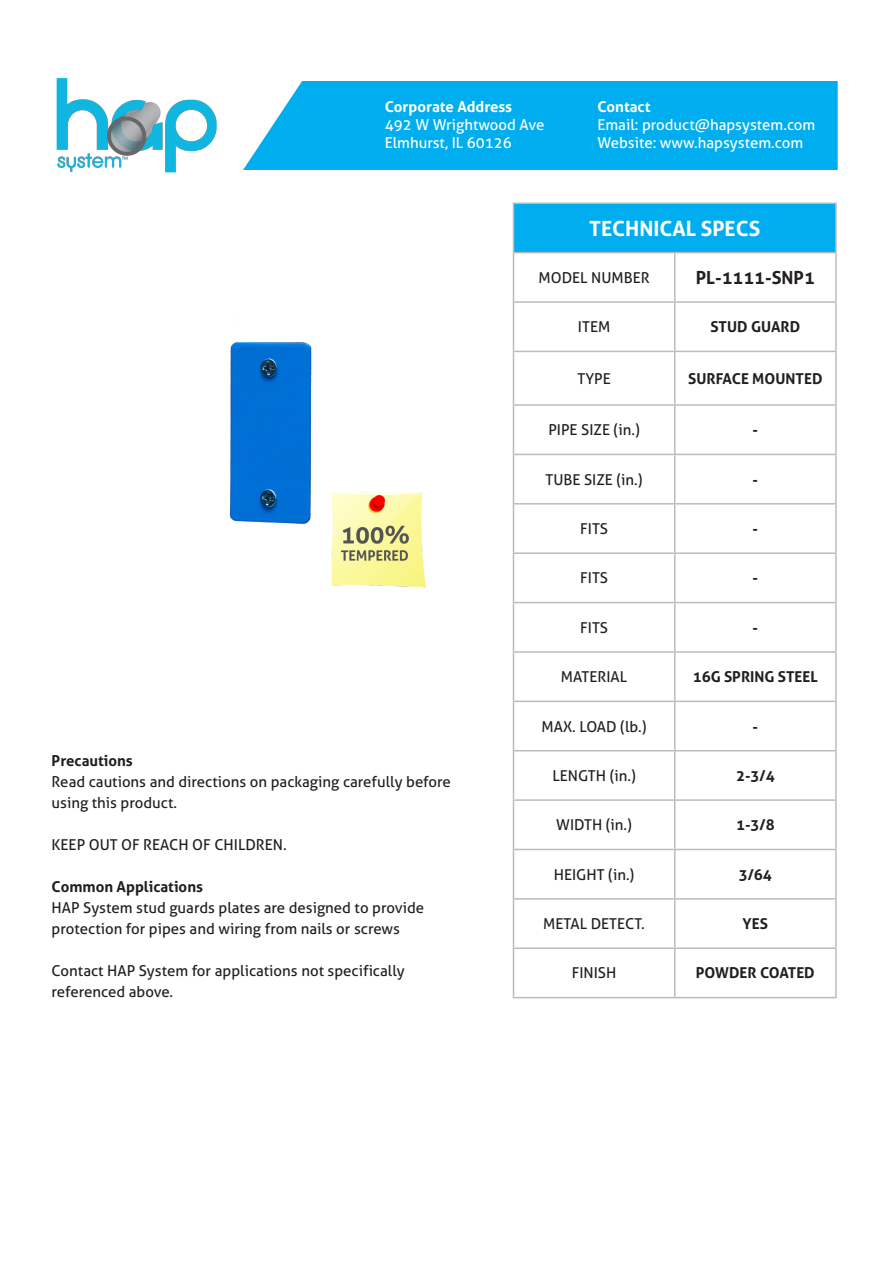
<style>
.page{position:relative;width:893px;height:1263px;background:#fff}
.page>*{position:absolute;margin:0;border:0;box-sizing:border-box;transform-origin:0 0}
.t1{font:700 21px "Aller";color:#fff}
.t2{font:700 18px "Aller";color:#231f20}
.t3{font:15px/21px "Aller";color:#231f20}
.t4{font:700 15px "Aller";color:#231f20}
.t5{font:15px "Aller";color:#fff}
.t6{font:700 15px "Aller";color:#fff}
</style>
<div class="page">
<div style="left:243px;top:81px;width:595px;height:89px;background:#00aeef"></div>
<img style="left:56px;top:78px;width:161px;height:95px">
<div style="left:513px;top:203px;width:323px;height:50px;background:#00aeef"></div>
<svg style="left:514px;top:253px;width:321px;height:744px"></svg>
<hr style="left:513px;top:203px;width:162px;height:1px;background:#bdbcbc">
<hr style="left:513px;top:204px;width:1px;height:48px;background:#bdbcbc">
<hr style="left:675px;top:203px;width:162px;height:1px;background:#bdbcbc">
<hr style="left:835px;top:204px;width:2px;height:48px;background:#bdbcbc">
<hr style="left:513px;top:252px;width:162px;height:1px;background:#bdbcbc">
<hr style="left:513px;top:253px;width:1px;height:48px;background:#bdbcbc">
<hr style="left:675px;top:252px;width:162px;height:1px;background:#bdbcbc">
<hr style="left:674px;top:253px;width:1px;height:48px;background:#bdbcbc">
<hr style="left:835px;top:253px;width:2px;height:48px;background:#bdbcbc">
<hr style="left:513px;top:301px;width:162px;height:2px;background:#bdbcbc">
<hr style="left:513px;top:303px;width:1px;height:48px;background:#bdbcbc">
<hr style="left:675px;top:301px;width:162px;height:2px;background:#bdbcbc">
<hr style="left:674px;top:303px;width:1px;height:48px;background:#bdbcbc">
<hr style="left:835px;top:303px;width:2px;height:48px;background:#bdbcbc">
<hr style="left:513px;top:351px;width:162px;height:1px;background:#bdbcbc">
<hr style="left:513px;top:352px;width:1px;height:52px;background:#bdbcbc">
<hr style="left:675px;top:351px;width:162px;height:1px;background:#bdbcbc">
<hr style="left:674px;top:352px;width:1px;height:52px;background:#bdbcbc">
<hr style="left:835px;top:352px;width:2px;height:52px;background:#bdbcbc">
<hr style="left:513px;top:404px;width:162px;height:2px;background:#bdbcbc">
<hr style="left:513px;top:406px;width:1px;height:48px;background:#bdbcbc">
<hr style="left:675px;top:404px;width:162px;height:2px;background:#bdbcbc">
<hr style="left:674px;top:406px;width:1px;height:48px;background:#bdbcbc">
<hr style="left:835px;top:406px;width:2px;height:48px;background:#bdbcbc">
<hr style="left:513px;top:454px;width:162px;height:1px;background:#bdbcbc">
<hr style="left:513px;top:455px;width:1px;height:48px;background:#bdbcbc">
<hr style="left:675px;top:454px;width:162px;height:1px;background:#bdbcbc">
<hr style="left:674px;top:455px;width:1px;height:48px;background:#bdbcbc">
<hr style="left:835px;top:455px;width:2px;height:48px;background:#bdbcbc">
<hr style="left:513px;top:503px;width:162px;height:2px;background:#bdbcbc">
<hr style="left:513px;top:504px;width:1px;height:48px;background:#bdbcbc">
<hr style="left:675px;top:503px;width:162px;height:2px;background:#bdbcbc">
<hr style="left:674px;top:504px;width:1px;height:48px;background:#bdbcbc">
<hr style="left:835px;top:504px;width:2px;height:48px;background:#bdbcbc">
<hr style="left:513px;top:552px;width:162px;height:2px;background:#bdbcbc">
<hr style="left:513px;top:554px;width:1px;height:48px;background:#bdbcbc">
<hr style="left:675px;top:552px;width:162px;height:2px;background:#bdbcbc">
<hr style="left:674px;top:554px;width:1px;height:48px;background:#bdbcbc">
<hr style="left:835px;top:554px;width:2px;height:48px;background:#bdbcbc">
<hr style="left:513px;top:602px;width:162px;height:1px;background:#bdbcbc">
<hr style="left:513px;top:603px;width:1px;height:48px;background:#bdbcbc">
<hr style="left:675px;top:602px;width:162px;height:1px;background:#bdbcbc">
<hr style="left:674px;top:603px;width:1px;height:48px;background:#bdbcbc">
<hr style="left:835px;top:603px;width:2px;height:48px;background:#bdbcbc">
<hr style="left:513px;top:651px;width:162px;height:2px;background:#bdbcbc">
<hr style="left:513px;top:653px;width:1px;height:48px;background:#bdbcbc">
<hr style="left:675px;top:651px;width:162px;height:2px;background:#bdbcbc">
<hr style="left:674px;top:653px;width:1px;height:48px;background:#bdbcbc">
<hr style="left:835px;top:653px;width:2px;height:48px;background:#bdbcbc">
<hr style="left:513px;top:701px;width:162px;height:1px;background:#bdbcbc">
<hr style="left:513px;top:702px;width:1px;height:48px;background:#bdbcbc">
<hr style="left:675px;top:701px;width:162px;height:1px;background:#bdbcbc">
<hr style="left:674px;top:702px;width:1px;height:48px;background:#bdbcbc">
<hr style="left:835px;top:702px;width:2px;height:48px;background:#bdbcbc">
<hr style="left:513px;top:750px;width:162px;height:1px;background:#bdbcbc">
<hr style="left:513px;top:751px;width:1px;height:48px;background:#bdbcbc">
<hr style="left:675px;top:750px;width:162px;height:1px;background:#bdbcbc">
<hr style="left:674px;top:751px;width:1px;height:48px;background:#bdbcbc">
<hr style="left:835px;top:751px;width:2px;height:48px;background:#bdbcbc">
<hr style="left:513px;top:799px;width:162px;height:2px;background:#bdbcbc">
<hr style="left:513px;top:801px;width:1px;height:48px;background:#bdbcbc">
<hr style="left:675px;top:799px;width:162px;height:2px;background:#bdbcbc">
<hr style="left:674px;top:801px;width:1px;height:48px;background:#bdbcbc">
<hr style="left:835px;top:801px;width:2px;height:48px;background:#bdbcbc">
<hr style="left:513px;top:849px;width:162px;height:1px;background:#bdbcbc">
<hr style="left:513px;top:850px;width:1px;height:48px;background:#bdbcbc">
<hr style="left:675px;top:849px;width:162px;height:1px;background:#bdbcbc">
<hr style="left:674px;top:850px;width:1px;height:48px;background:#bdbcbc">
<hr style="left:835px;top:850px;width:2px;height:48px;background:#bdbcbc">
<hr style="left:513px;top:898px;width:162px;height:2px;background:#bdbcbc">
<hr style="left:513px;top:899px;width:1px;height:48px;background:#bdbcbc">
<hr style="left:675px;top:898px;width:162px;height:2px;background:#bdbcbc">
<hr style="left:674px;top:899px;width:1px;height:48px;background:#bdbcbc">
<hr style="left:835px;top:899px;width:2px;height:48px;background:#bdbcbc">
<hr style="left:513px;top:947px;width:162px;height:2px;background:#bdbcbc">
<hr style="left:513px;top:949px;width:1px;height:48px;background:#bdbcbc">
<hr style="left:675px;top:947px;width:162px;height:2px;background:#bdbcbc">
<hr style="left:674px;top:949px;width:1px;height:48px;background:#bdbcbc">
<hr style="left:835px;top:949px;width:2px;height:48px;background:#bdbcbc">
<hr style="left:513px;top:997px;width:162px;height:1px;background:#bdbcbc">
<hr style="left:675px;top:997px;width:162px;height:1px;background:#bdbcbc">
<img style="left:230px;top:342px;width:196px;height:246px">
<img style="left:331px;top:493px;width:94px;height:94px">
<p class="t6" style="left:385px;top:98px;width:129px">Corporate Address</p>
<p class="t5" style="left:385px;top:116px;width:161px">492 W Wrightwood Ave</p>
<p class="t5" style="left:385px;top:134px;width:129px">Elmhurst, IL 60126</p>
<p class="t6" style="left:597px;top:98px;width:55px">Contact</p>
<p class="t5" style="left:597px;top:116px;width:219px">Email: product@hapsystem.com</p>
<p class="t5" style="left:597px;top:134px;width:207px">Website: www.hapsystem.com</p>
<p class="t4" style="left:52px;top:751px;width:83px">Precautions</p>
<p class="t3" style="left:52px;top:771px;width:401px">Read cautions and directions on packaging carefully before using this product.</p>
<p class="t3" style="left:52px;top:834px;width:237px">KEEP OUT OF REACH OF CHILDREN.</p>
<p class="t4" style="left:52px;top:877px;width:153px">Common Applications</p>
<p class="t3" style="left:52px;top:897px;width:374px">HAP System stud guards plates are designed to provide protection for pipes and wiring from nails or screws</p>
<p class="t3" style="left:52px;top:960px;width:355px">Contact HAP System for applications not specifically</p>
<p class="t3" style="left:52px;top:981px;width:123px">referenced above.</p>
<p class="t1" style="left:589px;top:215px;width:173px">TECHNICAL SPECS</p>
<p class="t3" style="left:538px;top:267px;width:113px">MODEL NUMBER</p>
<p class="t2" style="left:696px;top:266px;width:121px">PL-1111-SNP1</p>
<p class="t3" style="left:578px;top:316px;width:34px">ITEM</p>
<p class="t4" style="left:710px;top:318px;width:91px">STUD GUARD</p>
<p class="t3" style="left:577px;top:368px;width:35px">TYPE</p>
<p class="t4" style="left:688px;top:369px;width:136px">SURFACE MOUNTED</p>
<p class="t3" style="left:548px;top:419px;width:93px">PIPE SIZE (in.)</p>
<p class="t4" style="left:753px;top:421px;width:7px">-</p>
<p class="t3" style="left:546px;top:469px;width:99px">TUBE SIZE (in.)</p>
<p class="t4" style="left:753px;top:470px;width:7px">-</p>
<p class="t3" style="left:580px;top:518px;width:29px">FITS</p>
<p class="t4" style="left:753px;top:519px;width:7px">-</p>
<p class="t3" style="left:580px;top:567px;width:29px">FITS</p>
<p class="t4" style="left:753px;top:569px;width:7px">-</p>
<p class="t3" style="left:580px;top:617px;width:29px">FITS</p>
<p class="t4" style="left:753px;top:618px;width:7px">-</p>
<p class="t3" style="left:561px;top:666px;width:68px">MATERIAL</p>
<p class="t4" style="left:693px;top:668px;width:127px">16G SPRING STEEL</p>
<p class="t3" style="left:542px;top:716px;width:107px">MAX. LOAD (lb.)</p>
<p class="t4" style="left:753px;top:717px;width:7px">-</p>
<p class="t3" style="left:552px;top:765px;width:85px">LENGTH (in.)</p>
<p class="t4" style="left:736px;top:766px;width:40px">2-3/4</p>
<p class="t3" style="left:556px;top:814px;width:77px">WIDTH (in.)</p>
<p class="t4" style="left:736px;top:816px;width:40px">1-3/8</p>
<p class="t3" style="left:554px;top:864px;width:82px">HEIGHT (in.)</p>
<p class="t4" style="left:739px;top:865px;width:35px">3/64</p>
<p class="t3" style="left:543px;top:913px;width:103px">METAL DETECT.</p>
<p class="t4" style="left:743px;top:914px;width:27px">YES</p>
<p class="t3" style="left:572px;top:962px;width:46px">FINISH</p>
<p class="t4" style="left:696px;top:964px;width:120px">POWDER COATED</p>
</div>
